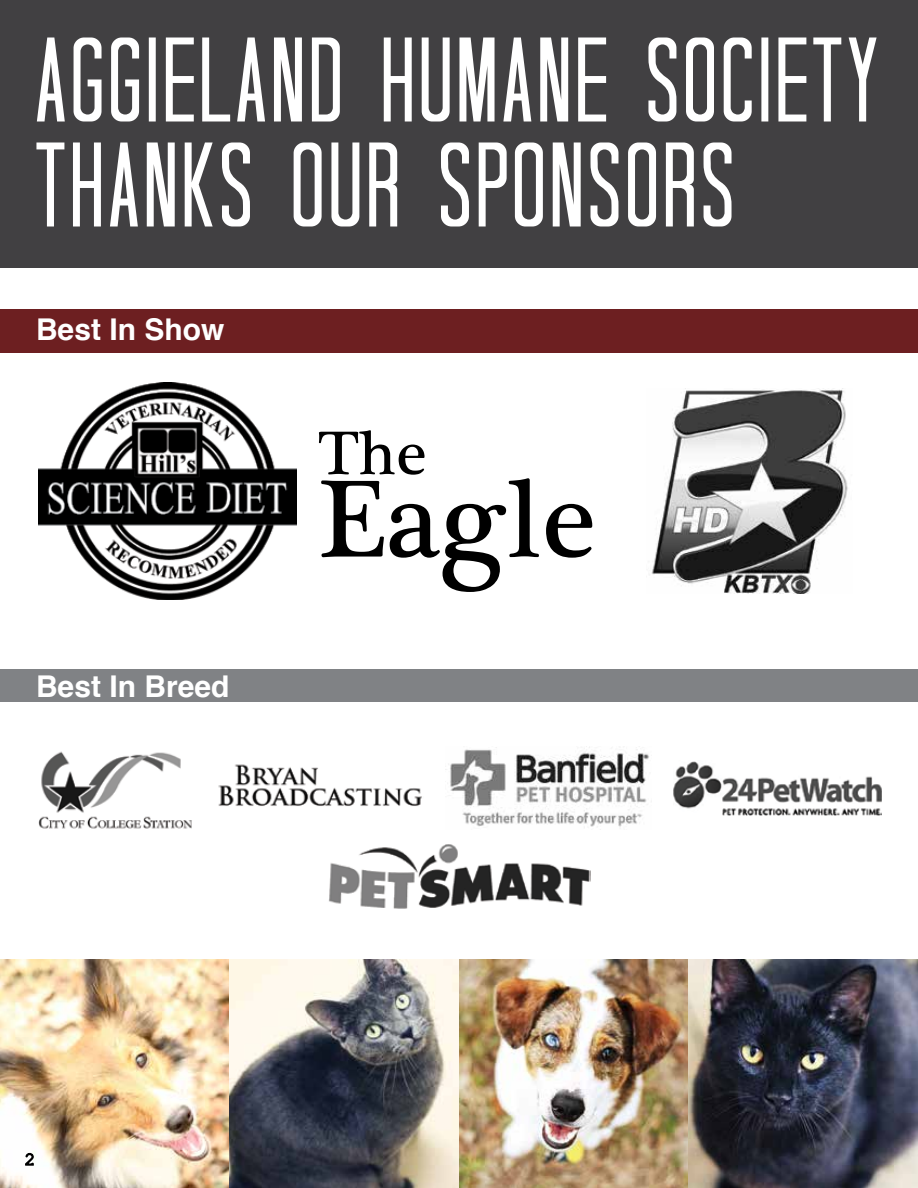
<style>
.page{position:relative;width:918px;height:1188px;background:#fff}
.page>*{position:absolute;margin:0;border:0;box-sizing:border-box;transform-origin:0 0}
.t1{font:condensed 120px/105px "Tall Dark And Handsome";letter-spacing:.05em;color:#fff}
.t2{font:112.5px "Plantagenet Cherokee";color:#000}
.t3{font:63px "Plantagenet Cherokee";color:#000}
.t4{font:700 30px "Helvetica";color:#fff}
</style>
<div class="page">
<img style="left:0;top:960px;width:918px;height:228px">
<div style="left:0;top:0;width:918px;height:267px;background:#414042"></div>
<svg style="left:24px;top:1152px;width:11px;height:14px"></svg>
<img style="left:38px;top:382px;width:259px;height:218px">
<img style="left:651px;top:388px;width:197px;height:206px">
<img style="left:38px;top:751px;width:154px;height:78px">
<img style="left:218px;top:764px;width:204px;height:42px">
<img style="left:445px;top:747px;width:204px;height:81px">
<img style="left:673px;top:761px;width:208px;height:54px">
<img style="left:329px;top:844px;width:262px;height:65px">
<div style="left:0;top:309px;width:918px;height:43px;background:#6d1f21"></div>
<div style="left:0;top:669px;width:918px;height:33px;background:#808285"></div>
<p class="t1" style="left:36px;top:28px;width:843px">AGGIELAND HUMANE SOCIETY<br>THANKS OUR SPONSORS</p>
<p class="t4" style="left:36px;top:306px;width:190px">Best In Show</p>
<p class="t4" style="left:36px;top:662px;width:195px">Best In Breed</p>
<p class="t3" style="left:318px;top:416px;width:110px">The</p>
<p class="t2" style="left:318px;top:454px;width:280px">Eagle</p>
</div>
